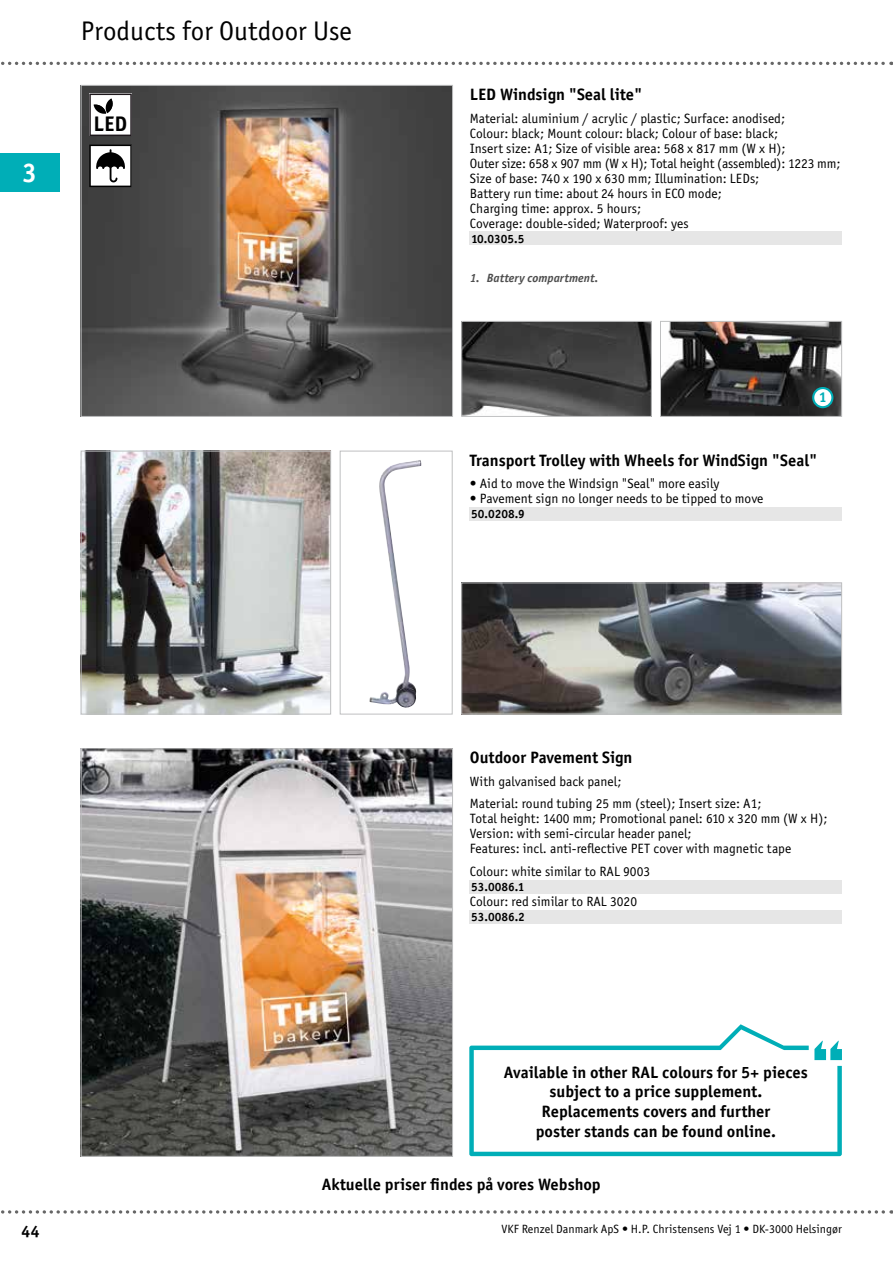
<style>
.page{position:relative;width:893px;height:1263px;background:#fff}
.page>*{position:absolute;margin:0;border:0;box-sizing:border-box;transform-origin:0 0}
.t1{font:27px "Officina Sans Book ITC";color:#000}
.t2{font:27px "Officina Sans Bold ITC";color:#fff}
.t3{font:21.15px "Officina Sans Bold ITC";color:#000}
.t4{font:16.5px/19.8px "Officina Sans Bold ITC";color:#000;text-align:center}
.t5{font:14.4px "Officina Sans Bold ITC";color:#00aeb7}
.t6{font:13.5px/15px "Officina Sans Book ITC";color:#000}
.t7{font:12px "Officina Sans Book ITC";color:#000}
.t8{font:12px "Officina Sans Bold ITC";color:#000}
.t9{font:italic 12px "Officina Sans Bold ITC";color:#4d4d4d}
</style>
<div class="page">
<svg style="left:1px;top:1210px;width:891px;height:4px"></svg>
<svg style="left:1px;top:62px;width:891px;height:3px"></svg>
<div style="left:0;top:153px;width:60px;height:38px;background:#00aeb7"></div>
<svg style="left:469px;top:1024px;width:373px;height:132px"></svg>
<img style="left:83px;top:87px;width:368px;height:328px">
<div style="left:81px;top:85px;width:372px;height:332px;border:1px solid #bfc0c1"></div>
<img style="left:662px;top:323px;width:178px;height:92px">
<div style="left:660px;top:321px;width:182px;height:96px;border:1px solid #bfc0c1"></div>
<img style="left:463px;top:323px;width:187px;height:92px">
<div style="left:461px;top:321px;width:191px;height:96px;border:1px solid #bfc0c1"></div>
<svg style="left:89px;top:94px;width:43px;height:42px"></svg>
<svg style="left:89px;top:145px;width:43px;height:42px"></svg>
<div style="left:813px;top:388px;width:19px;height:19px;background:#fff;border-radius:50%"></div>
<div style="left:812px;top:387px;width:21px;height:21px;border:2px solid #00aeb7;border-radius:50%"></div>
<img style="left:369px;top:460px;width:52px;height:248px">
<div style="left:340px;top:451px;width:112px;height:263px;border:1px solid #bfc0c1"></div>
<img style="left:83px;top:453px;width:246px;height:259px">
<div style="left:81px;top:451px;width:250px;height:263px;border:1px solid #bfc0c1"></div>
<img style="left:463px;top:585px;width:377px;height:127px">
<div style="left:461px;top:583px;width:381px;height:131px;border:1px solid #bfc0c1"></div>
<img style="left:83px;top:750px;width:368px;height:405px">
<div style="left:81px;top:748px;width:372px;height:409px;border:1px solid #bfc0c1"></div>
<div style="left:470px;top:232px;width:372px;height:13px;background:#e6e6e6"></div>
<div style="left:470px;top:507px;width:372px;height:14px;background:#e6e6e6"></div>
<div style="left:470px;top:880px;width:372px;height:13px;background:#e6e6e6"></div>
<div style="left:470px;top:910px;width:372px;height:13px;background:#e6e6e6"></div>
<h1 class="t2" style="left:22px;top:156px;width:17px">3</h1>
<h1 class="t1" style="left:81px;top:15px;width:273px">Products for Outdoor Use</h1>
<h2 class="t3" style="left:94px;top:110px;width:35px">LED</h2>
<p class="t4" style="left:470px;top:84px;width:174px">LED Windsign "Seal lite"</p>
<p class="t6" style="left:470px;top:111px;width:372px">Material: aluminium / acrylic / plastic; Surface: anodised;<br>Colour: black; Mount colour: black; Colour of base: black;<br>Insert size: A1; Size of visible area: 568 x 817 mm (W x H);<br>Outer size: 658 x 907 mm (W x H); Total height (assembled): 1223 mm; Size of base: 740 x 190 x 630 mm; Illumination: LEDs;<br>Battery run time: about 24 hours in ECO mode;<br>Charging time: approx. 5 hours;<br>Coverage: double-sided; Waterproof: yes</p>
<p class="t8" style="left:471px;top:231px;width:55px">10.0305.5</p>
<p class="t9" style="left:470px;top:271px;width:130px">1. Battery compartment.</p>
<p class="t5" style="left:819px;top:389px;width:10px">1</p>
<p class="t4" style="left:470px;top:450px;width:349px">Transport Trolley with Wheels for WindSign "Seal"</p>
<p class="t6" style="left:470px;top:476px;width:251px">• Aid to move the Windsign "Seal" more easily</p>
<p class="t6" style="left:470px;top:491px;width:295px">• Pavement sign no longer needs to be tipped to move</p>
<p class="t8" style="left:471px;top:507px;width:55px">50.0208.9</p>
<p class="t4" style="left:21px;top:1221px;width:20px">44</p>
<p class="t4" style="left:470px;top:748px;width:164px">Outdoor Pavement Sign</p>
<p class="t6" style="left:470px;top:770px;width:293px;line-height:22.5px">With galvanised back panel;<br>Material: round tubing 25 mm (steel); Insert size: A1;</p>
<p class="t6" style="left:470px;top:811px;width:359px">Total height: 1400 mm; Promotional panel: 610 x 320 mm (W x H);<br>Version: with semi-circular header panel;<br>Features: incl. anti-reflective PET cover with magnetic tape</p>
<p class="t6" style="left:470px;top:864px;width:182px">Colour: white similar to RAL 9003</p>
<p class="t8" style="left:471px;top:879px;width:55px">53.0086.1</p>
<p class="t6" style="left:470px;top:894px;width:169px">Colour: red similar to RAL 3020</p>
<p class="t8" style="left:471px;top:909px;width:55px">53.0086.2</p>
<p class="t4" style="left:504px;top:1062px;width:305px">Available in other RAL colours for 5+ pieces subject to a price supplement.<br>Replacements covers and further<br>poster stands can be found online.</p>
<p class="t4" style="left:322px;top:1174px;width:280px">Aktuelle priser findes på vores Webshop</p>
<p class="t7" style="left:502px;top:1222px;width:342px">VKF Renzel Danmark ApS • H.P. Christensens Vej 1 • DK-3000 Helsingør</p>
</div>
